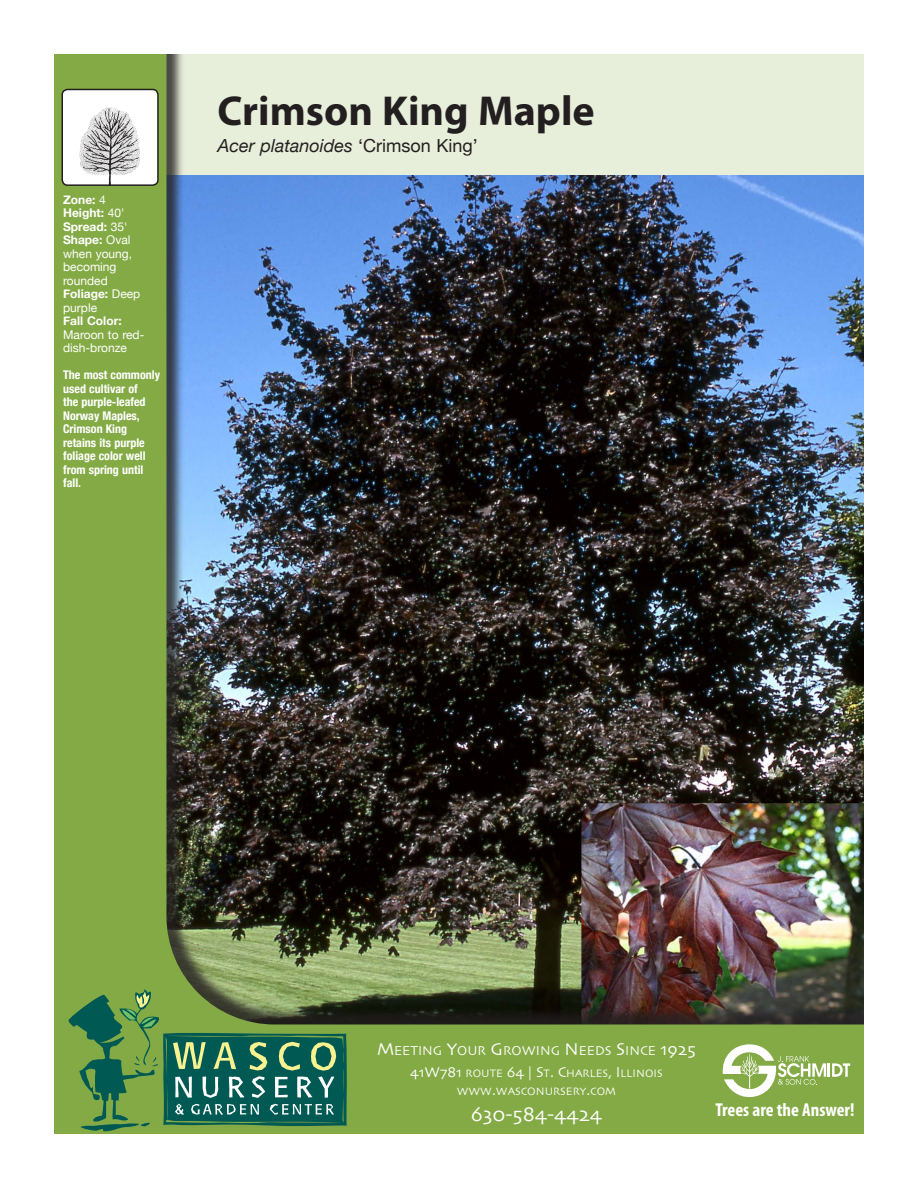
<style>
.page{position:relative;width:918px;height:1188px;background:#fff}
.page>*{position:absolute;margin:0;border:0;box-sizing:border-box;transform-origin:0 0}
.t1{font:700 42px "Myriad Pro";color:#231f20}
.t2{font:21px "Skia";color:#fff}
.t3{font:700 condensed 18.75px "Myriad Pro";color:#fff}
.t4{font:italic 18px "Helvetica Neue";color:#231f20}
.t5{font:13.5px "Skia";color:#fff}
.t6{font:700 condensed 12px/13.5px "Helvetica Neue";color:#fff}
.t7{font:12px/13.5px "Helvetica Neue";color:#fff}
.t8{font:700 12px "Helvetica Neue";color:#fff}
.t9{font:11.25px/18px "Skia";color:#fff;text-align:center}
.s1{font-weight:700}
.s2{font-style:normal}
.s3{font-size:18px}
.s4{font-size:15px}
</style>
<div class="page">
<img style="left:54px;top:54px;width:810px;height:1080px">
<div style="left:62px;top:89px;width:96px;height:96px;background:#fff;border-radius:5px"></div>
<img style="left:79px;top:107px;width:61px;height:76px">
<div style="left:61px;top:89px;width:98px;height:97px;border:2px solid #231f20;border-radius:5px"></div>
<svg style="left:722px;top:1044px;width:128px;height:53px"></svg>
<svg style="left:66px;top:989px;width:281px;height:143px;background:#4e8554"></svg>
<p class="t7" style="left:63px;top:193px;width:79px"><span class="s1">Zone:</span> 4<br><span class="s1">Height:</span> 40'<br><span class="s1">Spread:</span> 35'<br><span class="s1">Shape:</span> Oval when young, becoming rounded<br><span class="s1">Foliage:</span> Deep purple</p>
<p class="t8" style="left:63px;top:314px;width:60px">Fall Color:</p>
<p class="t7" style="left:63px;top:328px;width:83px">Maroon to red&shy;dish-bronze</p>
<p class="t6" style="left:63px;top:368px;width:98px">The most commonly used cultivar of<br>the purple-leafed<br>Norway Maples,<br>Crimson King retains its purple foliage color well from spring until fall.</p>
<h1 class="t1" style="left:218px;top:84px;width:379px">Crimson King Maple</h1>
<h3 class="t4" style="left:218px;top:135px;width:262px">Acer platanoides <span class="s2">‘Crimson King’</span></h3>
<p class="t5" style="left:377px;top:1042px;width:320px"><span class="s3">M</span>EETING <span class="s3">Y</span>OUR <span class="s3">G</span> ROWING <span class="s3">N</span> EEDS <span class="s3">S</span>INCE <span class="s3">1925</span></p>
<p class="t9" style="left:410px;top:1065px;width:254px"><span class="s4">41W781</span> ROUTE <span class="s4">64 | S</span>T<span class="s4">. C</span>HARLES<span class="s4">, I</span> LLINOIS<br>WWW<span class="s4">.</span>WASCONURSERY<span class="s4">.</span>COM</p>
<h2 class="t2" style="left:471px;top:1101px;width:133px">630-584-4424</h2>
<h3 class="t3" style="left:715px;top:1098px;width:141px">Trees are the Answer!</h3>
</div>
